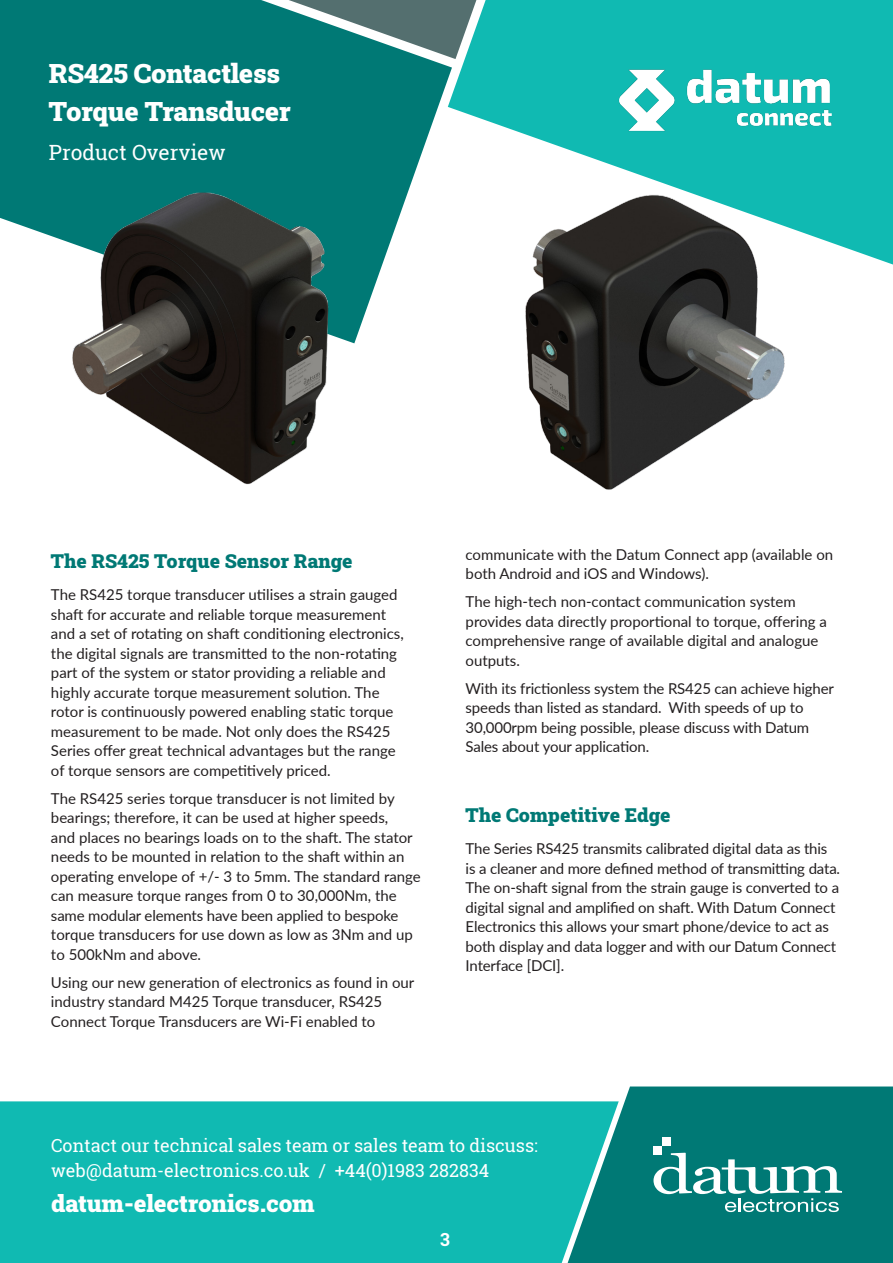
<style>
.page{position:relative;width:893px;height:1263px;background:#fff}
.page>*{position:absolute;margin:0;border:0;box-sizing:border-box;transform-origin:0 0}
.t1{font:900 27px/37.5px "Roboto Slab";letter-spacing:-.01em;color:#fff}
.t2{font:900 24px "Roboto Slab";color:#fff}
.t3{font:21px "Roboto Slab";color:#fff}
.t4{font:900 19.5px "Roboto Slab";color:#007975}
.t5{font:18px/25.5px "Roboto Slab";color:#fff}
.t6{font:700 18px "Roboto Slab";color:#fff}
.t7{font:15px/19.5px "Lato";color:#231f20}
</style>
<div class="page">
<svg style="left:452px;top:0;width:441px;height:265px;fill:#10bab2"></svg>
<div style="left:0;top:1101px;width:568px;height:162px;background:#10bab2"></div>
<svg style="left:568px;top:1086px;width:325px;height:177px;fill:#007975"></svg>
<div style="left:653px;top:1146px;width:9px;height:8px;background:#fff"></div>
<div style="left:662px;top:1137px;width:9px;height:9px;background:#fff"></div>
<svg style="left:653px;top:1153px;width:189px;height:59px"></svg>
<img style="left:598px;top:46px;width:244px;height:101px">
<div style="left:0;top:0;width:452px;height:155px;background:#007975"></div>
<svg style="left:289px;top:0;width:187px;height:59px"></svg>
<img style="left:0;top:142px;width:421px;height:343px">
<img style="left:460px;top:160px;width:408px;height:330px">
<h1 class="t1" style="left:49px;top:54px;width:243px">RS425 Contactless<br>Torque Transducer</h1>
<h3 class="t3" style="left:49px;top:138px;width:179px">Product Overview</h3>
<h3 class="t4" style="left:51px;top:547px;width:303px">The RS425 Torque Sensor Range</h3>
<p class="t7" style="left:51px;top:584px;width:354px">The RS425 torque transducer utilises a strain gauged shaft for accurate and reliable torque measurement and a set of rotating on shaft conditioning electronics, the digital signals are transmitted to the non-rotating part of the system or stator providing a reliable and highly accurate torque measurement solution. The rotor is continuously powered enabling static torque measurement to be made. Not only does the RS425<br>Series offer great technical advantages but the range of torque sensors are competitively priced.</p>
<p class="t7" style="left:51px;top:788px;width:371px">The RS425 series torque transducer is not limited by bearings; therefore, it can be used at higher speeds,<br>and places no bearings loads on to the shaft. The stator needs to be mounted in relation to the shaft within an operating envelope of +/- 3 to 5mm. The standard range can measure torque ranges from 0 to 30,000Nm, the same modular elements have been applied to bespoke torque transducers for use down as low as 3Nm and up to 500kNm and above.</p>
<p class="t7" style="left:51px;top:972px;width:365px">Using our new generation of electronics as found in our industry standard M425 Torque transducer, RS425<br>Connect Torque Transducers are Wi-Fi enabled to</p>
<p class="t7" style="left:466px;top:544px;width:369px">communicate with the Datum Connect app (available on both Android and iOS and Windows).</p>
<p class="t7" style="left:466px;top:591px;width:363px">The high-tech non-contact communication system provides data directly proportional to torque, offering a comprehensive range of available digital and analogue outputs.</p>
<p class="t7" style="left:466px;top:678px;width:370px">With its frictionless system the RS425 can achieve higher speeds than listed as standard. With speeds of up to 30,000rpm being possible, please discuss with Datum Sales about your application.</p>
<h3 class="t4" style="left:466px;top:801px;width:207px">The Competitive Edge</h3>
<p class="t7" style="left:466px;top:838px;width:376px">The Series RS425 transmits calibrated digital data as this is a cleaner and more defined method of transmitting data.<br>The on-shaft signal from the strain gauge is converted to a digital signal and amplified on shaft. With Datum Connect Electronics this allows your smart phone/device to act as both display and data logger and with our Datum Connect Interface [DCI].</p>
<p class="t5" style="left:51px;top:1132px;width:488px">Contact our technical sales team or sales team to discuss: web@datum-electronics.co.uk / +44(0)1983 282834</p>
<h2 class="t2" style="left:51px;top:1186px;width:265px">datum-electronics.com</h2>
<p class="t6" style="left:440px;top:1227px;width:11px">3</p>
</div>
